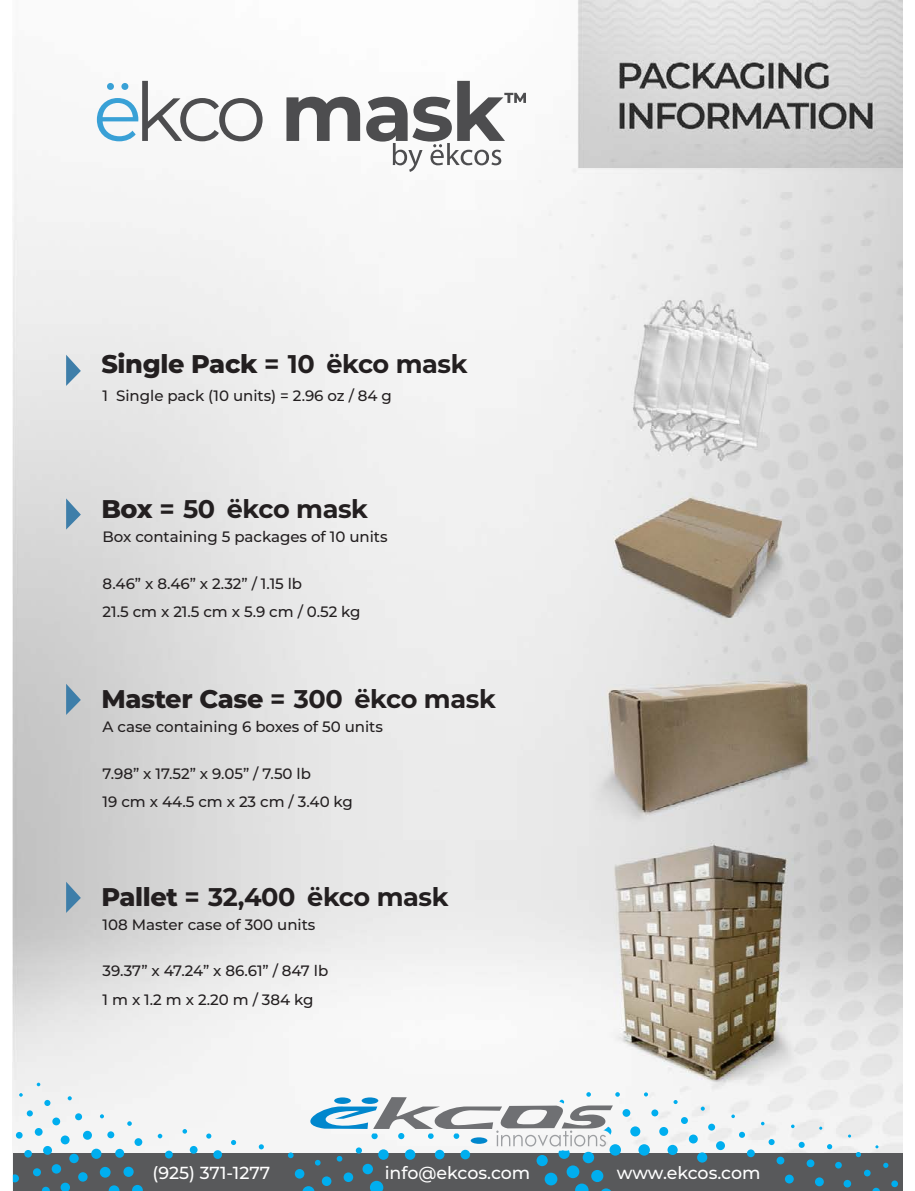
<style>
.page{position:relative;width:915px;height:1191px;background:#fff}
.page>*{position:absolute;margin:0;border:0;box-sizing:border-box;transform-origin:0 0}
.t1{font:700 25.5px "Montserrat";letter-spacing:-.015em;color:#231f20}
.t2{font:500 17.4px "Montserrat";color:#fff}
.t3{font:500 15px/28.5px "Montserrat";letter-spacing:-.005em;color:#231f20}
.s1{font-weight:800}
</style>
<div class="page">
<img style="left:13px;top:0;width:888px;height:1154px">
<svg style="left:97px;top:81px;width:165px;height:60px"></svg>
<svg style="left:286px;top:97px;width:74px;height:44px"></svg>
<svg style="left:366px;top:81px;width:160px;height:91px"></svg>
<div style="left:13px;top:1154px;width:888px;height:37px;background:#58595b"></div>
<div style="left:609px;top:1144px;width:11px;height:11px;background:#00aeef;border-radius:50%"></div>
<div style="left:622px;top:1109px;width:8px;height:7px;background:#00aeef;border-radius:50%"></div>
<div style="left:630px;top:1126px;width:10px;height:10px;background:#00aeef;border-radius:50%"></div>
<div style="left:638px;top:1144px;width:11px;height:11px;background:#00aeef;border-radius:50%"></div>
<svg style="left:643px;top:1092px;width:4px;height:4px"></svg>
<div style="left:651px;top:1109px;width:7px;height:7px;background:#00aeef;border-radius:50%"></div>
<div style="left:659px;top:1127px;width:9px;height:8px;background:#00aeef;border-radius:50%"></div>
<div style="left:667px;top:1144px;width:10px;height:11px;background:#00aeef;border-radius:50%"></div>
<svg style="left:673px;top:1100px;width:4px;height:4px"></svg>
<svg style="left:680px;top:1117px;width:7px;height:7px"></svg>
<div style="left:688px;top:1134px;width:9px;height:9px;background:#00aeef;border-radius:50%"></div>
<div style="left:696px;top:1152px;width:11px;height:10px;background:#00aeef;border-radius:50%"></div>
<svg style="left:700px;top:1106px;width:4px;height:4px"></svg>
<div style="left:708px;top:1123px;width:6px;height:7px;background:#00aeef;border-radius:50%"></div>
<svg style="left:715px;top:1141px;width:9px;height:9px"></svg>
<svg style="left:731px;top:1114px;width:3px;height:4px"></svg>
<svg style="left:738px;top:1131px;width:6px;height:6px"></svg>
<svg style="left:746px;top:1149px;width:8px;height:8px"></svg>
<svg style="left:259px;top:1144px;width:5px;height:5px"></svg>
<svg style="left:231px;top:1140px;width:5px;height:5px"></svg>
<svg style="left:206px;top:1133px;width:5px;height:5px"></svg>
<div style="left:213px;top:1150px;width:9px;height:9px;background:#00aeef;border-radius:50%"></div>
<svg style="left:182px;top:1129px;width:5px;height:4px"></svg>
<div style="left:190px;top:1146px;width:7px;height:7px;background:#00aeef;border-radius:50%"></div>
<svg style="left:158px;top:1133px;width:4px;height:5px"></svg>
<div style="left:165px;top:1150px;width:8px;height:8px;background:#00aeef;border-radius:50%"></div>
<svg style="left:127px;top:1121px;width:5px;height:4px"></svg>
<div style="left:134px;top:1138px;width:8px;height:8px;background:#00aeef;border-radius:50%"></div>
<div style="left:78px;top:1172px;width:10px;height:9px;background:#00aeef;border-radius:50%"></div>
<div style="left:69px;top:1153px;width:10px;height:10px;background:#00aeef;border-radius:50%"></div>
<div style="left:61px;top:1135px;width:9px;height:9px;background:#00aeef;border-radius:50%"></div>
<div style="left:52px;top:1117px;width:8px;height:8px;background:#00aeef;border-radius:50%"></div>
<svg style="left:44px;top:1100px;width:6px;height:6px"></svg>
<svg style="left:37px;top:1082px;width:3px;height:4px"></svg>
<svg style="left:61px;top:1182px;width:9px;height:9px"></svg>
<div style="left:52px;top:1164px;width:9px;height:9px;background:#00aeef;border-radius:50%"></div>
<div style="left:43px;top:1146px;width:9px;height:8px;background:#00aeef;border-radius:50%"></div>
<div style="left:35px;top:1128px;width:8px;height:7px;background:#00aeef;border-radius:50%"></div>
<svg style="left:27px;top:1110px;width:6px;height:6px"></svg>
<svg style="left:19px;top:1093px;width:4px;height:3px"></svg>
<svg style="left:42px;top:1186px;width:8px;height:5px"></svg>
<div style="left:33px;top:1168px;width:8px;height:8px;background:#00aeef;border-radius:50%"></div>
<div style="left:24px;top:1150px;width:8px;height:7px;background:#00aeef;border-radius:50%"></div>
<div style="left:16px;top:1132px;width:7px;height:6px;background:#00aeef;border-radius:50%"></div>
<svg style="left:13px;top:1174px;width:6px;height:8px"></svg>
<div style="left:322px;top:1176px;width:9px;height:10px;background:#00aeef;border-radius:50%"></div>
<div style="left:295px;top:1169px;width:9px;height:9px;background:#00aeef;border-radius:50%"></div>
<svg style="left:302px;top:1186px;width:12px;height:5px"></svg>
<div style="left:544px;top:1172px;width:13px;height:13px;background:#00aeef;border-radius:50%"></div>
<div style="left:566px;top:1165px;width:13px;height:13px;background:#00aeef;border-radius:50%"></div>
<svg style="left:575px;top:1183px;width:13px;height:8px"></svg>
<div style="left:591px;top:1170px;width:12px;height:12px;background:#00aeef;border-radius:50%"></div>
<svg style="left:601px;top:1188px;width:10px;height:3px"></svg>
<svg style="left:790px;top:1124px;width:4px;height:4px"></svg>
<svg style="left:798px;top:1141px;width:6px;height:6px"></svg>
<div style="left:806px;top:1159px;width:8px;height:8px;background:#00aeef;border-radius:50%"></div>
<div style="left:814px;top:1177px;width:9px;height:9px;background:#00aeef;border-radius:50%"></div>
<svg style="left:818px;top:1126px;width:4px;height:3px"></svg>
<svg style="left:826px;top:1144px;width:5px;height:5px"></svg>
<svg style="left:834px;top:1161px;width:7px;height:7px"></svg>
<svg style="left:843px;top:1179px;width:7px;height:8px"></svg>
<svg style="left:855px;top:1152px;width:5px;height:5px"></svg>
<svg style="left:863px;top:1169px;width:7px;height:7px"></svg>
<svg style="left:872px;top:1187px;width:7px;height:4px"></svg>
<svg style="left:883px;top:1162px;width:5px;height:6px"></svg>
<div style="left:891px;top:1180px;width:6px;height:7px;background:#00aeef;border-radius:50%"></div>
<svg style="left:760px;top:1121px;width:4px;height:4px"></svg>
<svg style="left:768px;top:1139px;width:6px;height:6px"></svg>
<div style="left:776px;top:1156px;width:8px;height:8px;background:#00aeef;border-radius:50%"></div>
<svg style="left:784px;top:1174px;width:9px;height:9px"></svg>
<div style="left:362px;top:1163px;width:11px;height:11px;background:#00aeef;border-radius:50%"></div>
<svg style="left:370px;top:1180px;width:13px;height:11px"></svg>
<svg style="left:288px;top:1092px;width:331px;height:73px"></svg>
<div style="left:343px;top:1172px;width:10px;height:10px;background:#00aeef;border-radius:50%"></div>
<svg style="left:100px;top:1114px;width:4px;height:4px"></svg>
<div style="left:107px;top:1131px;width:7px;height:7px;background:#00aeef;border-radius:50%"></div>
<div style="left:115px;top:1148px;width:9px;height:9px;background:#00aeef;border-radius:50%"></div>
<div style="left:123px;top:1166px;width:11px;height:10px;background:#00aeef;border-radius:50%"></div>
<svg style="left:132px;top:1185px;width:11px;height:6px"></svg>
<svg style="left:109px;top:1185px;width:10px;height:6px"></svg>
<div style="left:100px;top:1166px;width:11px;height:11px;background:#00aeef;border-radius:50%"></div>
<div style="left:91px;top:1148px;width:10px;height:10px;background:#00aeef;border-radius:50%"></div>
<div style="left:83px;top:1130px;width:9px;height:9px;background:#00aeef;border-radius:50%"></div>
<div style="left:75px;top:1113px;width:7px;height:7px;background:#00aeef;border-radius:50%"></div>
<svg style="left:68px;top:1096px;width:4px;height:4px"></svg>
<svg style="left:66px;top:881px;width:15px;height:32px"></svg>
<svg style="left:66px;top:683px;width:15px;height:32px"></svg>
<svg style="left:66px;top:498px;width:15px;height:31px"></svg>
<svg style="left:66px;top:355px;width:15px;height:31px"></svg>
<h1 class="t1" style="left:101px;top:345px;width:368px"><span class="s1">Single Pack</span> = 10 ëkco mask</h1>
<p class="t3" style="left:103px;top:381px;width:291px">1 Single pack (10 units) = 2.96 oz / 84 g</p>
<h1 class="t1" style="left:101px;top:491px;width:268px"><span class="s1">Box</span> = 50 ëkco mask</h1>
<p class="t3" style="left:103px;top:521px;width:286px">Box containing 5 packages of 10 units</p>
<p class="t3" style="left:103px;top:568px;width:259px">8.46” x 8.46” x 2.32” / 1.15 lb<br>21.5 cm x 21.5 cm x 5.9 cm / 0.52 kg</p>
<h1 class="t1" style="left:101px;top:681px;width:396px"><span class="s1">Master Case</span> = 300 ëkco mask</h1>
<p class="t3" style="left:103px;top:711px;width:282px">A case containing 6 boxes of 50 units</p>
<p class="t3" style="left:103px;top:758px;width:252px">7.98” x 17.52” x 9.05” / 7.50 lb<br>19 cm x 44.5 cm x 23 cm / 3.40 kg</p>
<h1 class="t1" style="left:101px;top:878px;width:348px"><span class="s1">Pallet</span> = 32,400 ëkco mask</h1>
<p class="t3" style="left:103px;top:909px;width:214px">108 Master case of 300 units</p>
<p class="t3" style="left:103px;top:956px;width:227px">39.37” x 47.24” x 86.61” / 847 lb<br>1 m x 1.2 m x 2.20 m / 384 kg</p>
<p class="t2" style="left:152px;top:1160px;width:119px">(925) 371-1277</p>
<p class="t2" style="left:384px;top:1160px;width:147px">info@ekcos.com</p>
<p class="t2" style="left:616px;top:1160px;width:145px">www.ekcos.com</p>
</div>
